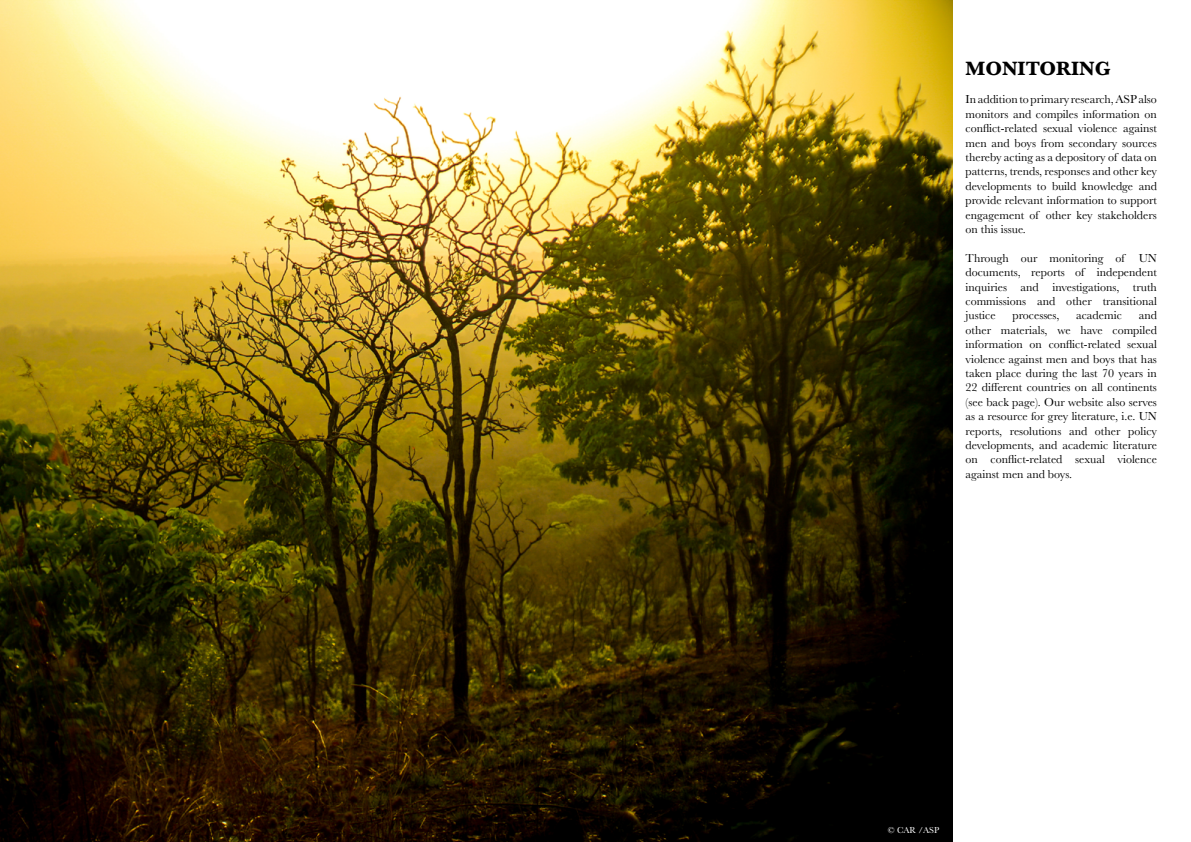
<style>
.page{position:relative;width:1191px;height:842px;background:#fff}
.page>*{position:absolute;margin:0;border:0;box-sizing:border-box;transform-origin:0 0}
.t1{font:700 20px "Baskerville";color:#000}
.t2{font:12px/14.4px "Baskerville";color:#000;text-align:justify}
.t3{font:9px "Baskerville";color:#fff}
</style>
<div class="page">
<img style="left:0;top:0;width:952px;height:842px">
<h1 class="t1" style="left:965px;top:54px;width:147px">MONITORING</h1>
<p class="t2" style="left:965px;top:93px;width:193px">In addition to primary research, ASP also monitors and compiles information on conflict-related sexual violence against men and boys from secondary sources thereby acting as a depository of data on patterns, trends, responses and other key developments to build knowledge and provide relevant information to support engagement of other key stakeholders on this issue.</p>
<p class="t2" style="left:965px;top:251px;width:193px">Through our monitoring of UN documents, reports of independent inquiries and investigations, truth commissions and other transitional justice</p>
<p class="t2" style="left:965px;top:309px;width:193px;text-indent:173px">and other materials, we have compiled information on conflict-related sexual violence against men and boys that has taken place during the last 70 years in 22 different countries on all continents (see back page). Our website also serves as a resource for grey literature, i.e. UN reports, resolutions and other policy developments, and academic literature on conflict-related sexual violence against men and boys.</p>
<p class="t2" style="left:1012px;top:309px;width:48px">processes,</p>
<p class="t2" style="left:1076px;top:309px;width:47px">academic</p>
<p class="t3" style="left:888px;top:825px;width:53px">© CAR /ASP</p>
</div>
